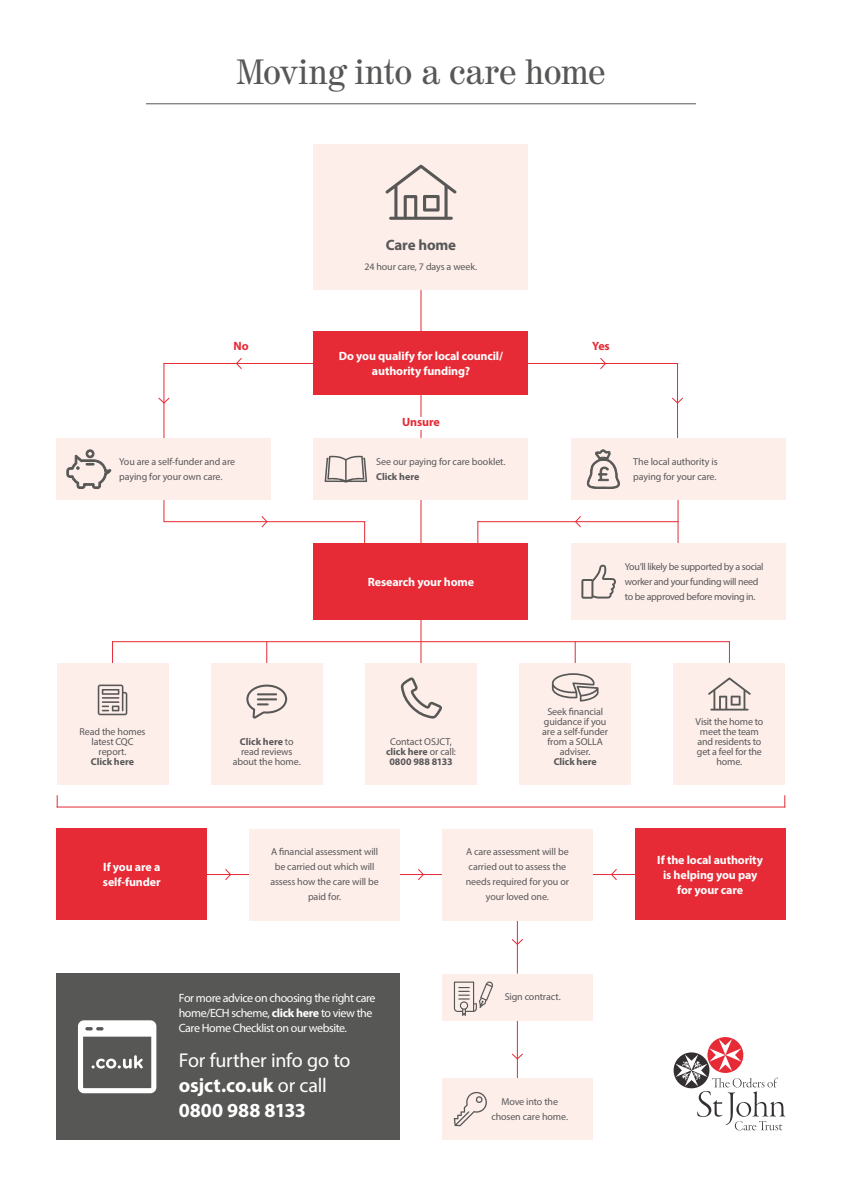
<style>
.page{position:relative;width:842px;height:1191px;background:#fff}
.page>*{position:absolute;margin:0;border:0;box-sizing:border-box;transform-origin:0 0}
.t1{font:35px "Century 725 BT";letter-spacing:-.01em;color:#575756}
.t2{font:20px/25px "Myriad Pro";letter-spacing:-.01em;color:#fff}
.t3{font:700 15px "Myriad Pro";letter-spacing:-.015em;color:#585758}
.t4{font:700 12px/15px "Myriad Pro";letter-spacing:-.01em;color:#fff;text-align:center}
.t5{font:12px/15px "Myriad Pro";letter-spacing:-.035em;color:#fff}
.t6{font:700 12px "Myriad Pro";letter-spacing:-.015em;color:#e62a36}
.t7{font:10px/10px "Myriad Pro";letter-spacing:-.01em;color:#585758;text-align:center}
.t8{font:10px/15px "Myriad Pro";letter-spacing:-.03em;color:#585758}
.t9{font:700 10px "Myriad Pro";letter-spacing:-.005em;color:#585758}
.s1{font-weight:700}
</style>
<div class="page">
<hr style="left:365px;top:874px;width:112px;height:1px;background:#e62a36">
<hr style="left:172px;top:874px;width:112px;height:1px;background:#e62a36">
<hr style="left:558px;top:874px;width:112px;height:1px;background:#e62a36">
<hr style="left:517px;top:920px;width:1px;height:53px;background:#e62a36">
<hr style="left:517px;top:1020px;width:1px;height:58px;background:#e62a36">
<hr style="left:112px;top:641px;width:1px;height:32px;background:#e62a36">
<hr style="left:729px;top:641px;width:1px;height:32px;background:#e62a36">
<hr style="left:575px;top:641px;width:1px;height:32px;background:#e62a36">
<hr style="left:266px;top:641px;width:1px;height:32px;background:#e62a36">
<hr style="left:364px;top:521px;width:1px;height:34px;background:#e62a36">
<hr style="left:477px;top:521px;width:1px;height:34px;background:#e62a36">
<hr style="left:677px;top:363px;width:1px;height:87px;background:#e62a36">
<hr style="left:163px;top:363px;width:515px;height:1px;background:#e62a36">
<hr style="left:112px;top:641px;width:618px;height:1px;background:#e62a36">
<hr style="left:57px;top:806px;width:728px;height:1px;background:#e62a36">
<hr style="left:164px;top:521px;width:201px;height:1px;background:#e62a36">
<hr style="left:477px;top:521px;width:201px;height:1px;background:#e62a36">
<hr style="left:420px;top:280px;width:1px;height:395px;background:#e62a36">
<hr style="left:677px;top:490px;width:1px;height:65px;background:#e62a36">
<hr style="left:163px;top:363px;width:1px;height:75px;background:#e62a36">
<svg style="left:163px;top:500px;width:1px;height:22px"></svg>
<div style="left:314px;top:145px;width:214px;height:75px;background:#fdeeea"></div>
<div style="left:314px;top:220px;width:214px;height:70px;background:#fdeeea"></div>
<div style="left:314px;top:332px;width:214px;height:63px;background:#e62a36"></div>
<div style="left:314px;top:438px;width:214px;height:62px;background:#fdeeea"></div>
<div style="left:57px;top:438px;width:214px;height:62px;background:#fdeeea"></div>
<div style="left:57px;top:828px;width:150px;height:92px;background:#e62a36"></div>
<div style="left:249px;top:828px;width:151px;height:92px;background:#fdeeea"></div>
<div style="left:442px;top:828px;width:150px;height:92px;background:#fdeeea"></div>
<div style="left:571px;top:438px;width:214px;height:62px;background:#fdeeea"></div>
<div style="left:635px;top:828px;width:150px;height:92px;background:#e62a36"></div>
<div style="left:571px;top:543px;width:214px;height:77px;background:#fdeeea"></div>
<div style="left:314px;top:543px;width:214px;height:77px;background:#e62a36"></div>
<hr style="left:146px;top:104px;width:550px;height:1px;background:#575756">
<svg style="left:385px;top:165px;width:71px;height:55px"></svg>
<div style="left:57px;top:663px;width:111px;height:122px;background:#fdeeea"></div>
<div style="left:211px;top:663px;width:112px;height:122px;background:#fdeeea"></div>
<div style="left:365px;top:663px;width:112px;height:122px;background:#fdeeea"></div>
<div style="left:519px;top:663px;width:112px;height:122px;background:#fdeeea"></div>
<div style="left:674px;top:663px;width:111px;height:122px;background:#fdeeea"></div>
<svg style="left:236px;top:358px;width:6px;height:11px"></svg>
<svg style="left:260px;top:516px;width:8px;height:12px"></svg>
<svg style="left:574px;top:516px;width:8px;height:12px"></svg>
<svg style="left:158px;top:396px;width:12px;height:8px"></svg>
<svg style="left:418px;top:869px;width:6px;height:11px"></svg>
<svg style="left:225px;top:869px;width:6px;height:11px"></svg>
<svg style="left:611px;top:869px;width:6px;height:11px"></svg>
<svg style="left:511px;top:938px;width:12px;height:7px"></svg>
<svg style="left:511px;top:1052px;width:12px;height:8px"></svg>
<svg style="left:672px;top:397px;width:11px;height:7px"></svg>
<svg style="left:600px;top:358px;width:6px;height:11px"></svg>
<svg style="left:587px;top:449px;width:33px;height:40px"></svg>
<svg style="left:66px;top:449px;width:46px;height:40px"></svg>
<svg style="left:325px;top:455px;width:42px;height:27px"></svg>
<div style="left:674px;top:1052px;width:35px;height:36px;background:#343032;border-radius:50%"></div>
<svg style="left:707px;top:1037px;width:36px;height:36px"></svg>
<svg style="left:675px;top:1039px;width:110px;height:91px"></svg>
<div style="left:323px;top:417px;width:196px;height:13px;background:#fff"></div>
<svg style="left:581px;top:564px;width:35px;height:34px"></svg>
<svg style="left:246px;top:684px;width:41px;height:34px"></svg>
<svg style="left:400px;top:677px;width:42px;height:41px"></svg>
<svg style="left:552px;top:673px;width:46px;height:28px"></svg>
<svg style="left:708px;top:677px;width:43px;height:33px"></svg>
<svg style="left:98px;top:684px;width:29px;height:31px"></svg>
<div style="left:442px;top:1078px;width:150px;height:62px;background:#fdeeea"></div>
<svg style="left:454px;top:1092px;width:33px;height:34px"></svg>
<div style="left:442px;top:973px;width:150px;height:47px;background:#fdeeea"></div>
<svg style="left:454px;top:981px;width:39px;height:35px"></svg>
<div style="left:57px;top:973px;width:343px;height:167px;background:#575756"></div>
<svg style="left:78px;top:1020px;width:78px;height:73px"></svg>
<h1 class="t1" style="left:236px;top:50px;width:371px">Moving into a care home</h1>
<h3 class="t3" style="left:386px;top:235px;width:72px">Care home</h3>
<p class="t7" style="left:365px;top:261px;width:114px">24 hour care, 7 days a week.</p>
<p class="t6" style="left:233px;top:338px;width:17px">No</p>
<p class="t6" style="left:592px;top:338px;width:19px">Yes</p>
<p class="t4" style="left:339px;top:348px;width:166px">Do you qualify for local council/ authority funding?</p>
<p class="t7" style="left:119px;top:454px;width:117px;line-height:15px;text-align:left">You are a self-funder and are paying for your own care.</p>
<p class="t6" style="left:402px;top:414px;width:39px">Unsure</p>
<p class="t7" style="left:376px;top:456px;width:131px">See our paying for care booklet.</p>
<p class="t9" style="left:376px;top:470px;width:45px">Click here</p>
<p class="t7" style="left:633px;top:454px;width:86px;line-height:15px;text-align:left">The local authority is paying for your care.</p>
<p class="t4" style="left:368px;top:574px;width:108px">Research your home</p>
<p class="t8" style="left:625px;top:559px;width:140px">You’ll likely be supported by a social worker and your funding will need to be approved before moving in.</p>
<p class="t7" style="left:79px;top:726px;width:68px">Read the homes latest CQC report.</p>
<p class="t9" style="left:91px;top:755px;width:45px">Click here</p>
<p class="t4" style="left:103px;top:859px;width:59px;text-align:left">If you are a self-funder</p>
<p class="t7" style="left:233px;top:736px;width:70px"><span class="s1">Click here</span> to read reviews about the home.</p>
<p class="t7" style="left:386px;top:736px;width:71px">Contact OSJCT, <span class="s1">click here</span> or call:<br><span class="s1">0800 988 8133</span></p>
<p class="t7" style="left:542px;top:706px;width:67px">Seek financial guidance if you are a self-funder from a SOLLA adviser.</p>
<p class="t9" style="left:554px;top:755px;width:45px">Click here</p>
<p class="t7" style="left:270px;top:844px;width:110px;line-height:15px">A financial assessment will be carried out which will assess how the care will be paid for.</p>
<p class="t7" style="left:466px;top:844px;width:105px;line-height:15px">A care assessment will be carried out to assess the needs required for you or your loved one.</p>
<p class="t5" style="left:179px;top:990px;width:198px">For more advice on choosing the right care</p>
<p class="t7" style="left:505px;top:991px;width:58px">Sign contract.</p>
<p class="t5" style="left:179px;top:1005px;width:195px">home/ECH scheme, <span class="s1">click here</span> to view the<br>Care Home Checklist on our website.</p>
<h2 class="t2" style="left:179px;top:1047px;width:173px">For further info go to <span class="s1">osjct.co.uk</span> or call<br><span class="s1">0800 988 8133</span></h2>
<p class="t7" style="left:491px;top:1094px;width:78px;line-height:15px">Move into the chosen care home.</p>
<p class="t7" style="left:695px;top:716px;width:69px">Visit the home to meet the team and residents to get a feel for the home.</p>
<p class="t4" style="left:657px;top:851px;width:107px">If the local authority is helping you pay for your care</p>
</div>
